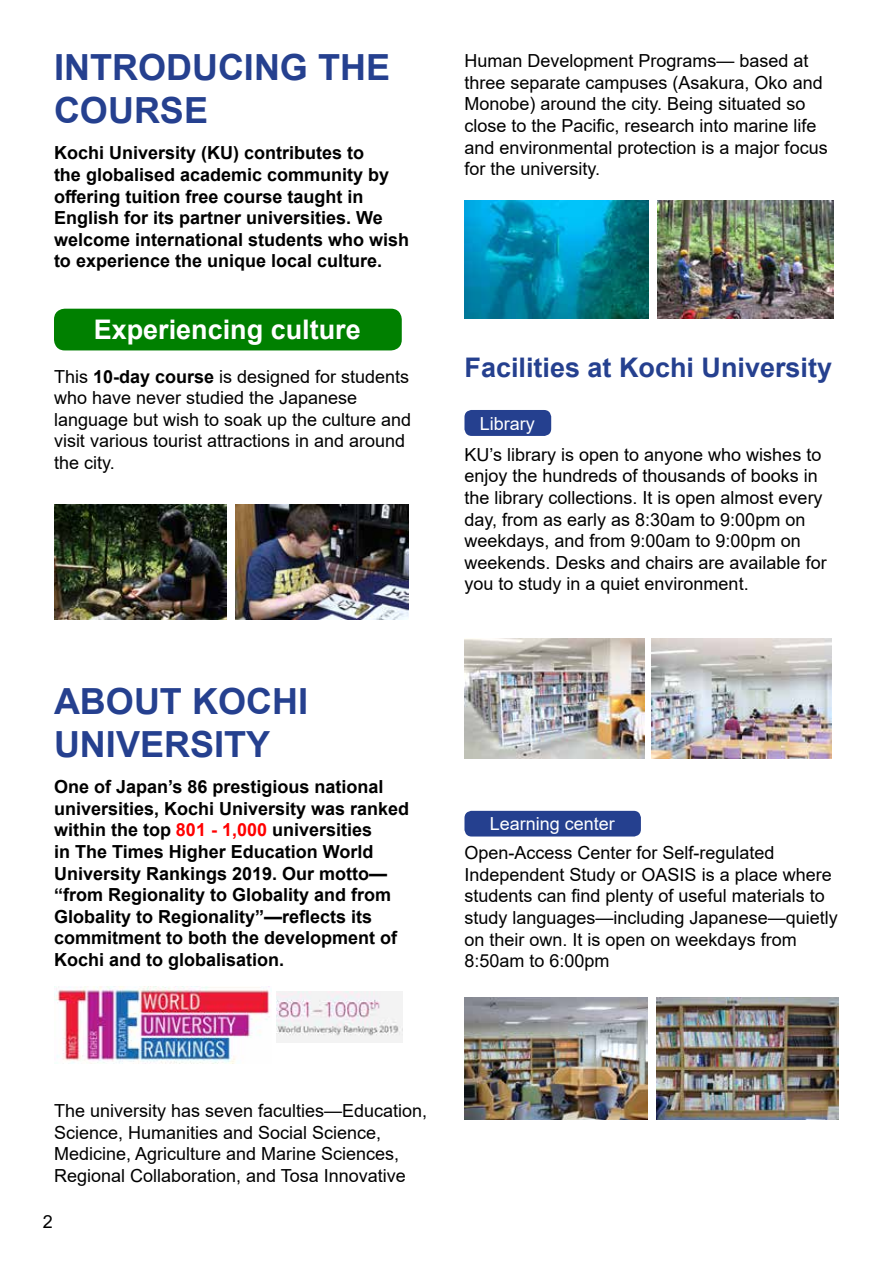
<style>
.page{position:relative;width:893px;height:1263px;background:#fff}
.page>*{position:absolute;margin:0;border:0;box-sizing:border-box;transform-origin:0 0}
.t1{font:700 36px/43.2px "Arial";color:#25408f}
.t2{font:700 27px "Arial";color:#25408f}
.t3{font:700 27px "Arial";color:#fff}
.t4{font:18px/21.6px "Arial";color:#000}
.t5{font:700 18px/21.6px "Arial";color:#000}
.t6{font:18px "Arial";color:#fff}
.s1{font-weight:700}
.s2{color:#f00}
</style>
<div class="page">
<img style="left:464px;top:200px;width:184px;height:118px">
<img style="left:657px;top:200px;width:177px;height:118px">
<div style="left:464px;top:410px;width:87px;height:26px;background:#25408f;border-radius:7px"></div>
<img style="left:652px;top:638px;width:180px;height:120px">
<img style="left:464px;top:639px;width:181px;height:120px">
<div style="left:464px;top:811px;width:177px;height:25px;background:#25408f;border-radius:7px"></div>
<img style="left:464px;top:998px;width:183px;height:122px">
<img style="left:656px;top:998px;width:183px;height:122px">
<div style="left:54px;top:309px;width:348px;height:41px;background:#008000;border-radius:11px"></div>
<img style="left:54px;top:504px;width:173px;height:115px">
<img style="left:236px;top:504px;width:173px;height:115px">
<img style="left:54px;top:986px;width:218px;height:77px">
<img style="left:276px;top:991px;width:127px;height:51px">
<h1 class="t1" style="left:54px;top:46px;width:337px">INTRODUCING THE<br>COURSE</h1>
<p class="t5" style="left:54px;top:142px;width:357px">Kochi University (KU) contributes to<br>the globalised academic community by offering tuition free course taught in English for its partner universities. We welcome international students who wish to experience the unique local culture.</p>
<h2 class="t3" style="left:94px;top:311px;width:269px">Experiencing culture</h2>
<p class="t4" style="left:54px;top:365px;width:359px">This <span class="s1">10-day course</span> is designed for students who have never studied the Japanese language but wish to soak up the culture and visit various tourist attractions in and around the city.</p>
<h1 class="t1" style="left:54px;top:680px;width:255px">ABOUT KOCHI<br>UNIVERSITY</h1>
<p class="t5" style="left:54px;top:776px;width:357px">One of Japan’s 86 prestigious national universities, Kochi University was ranked within the top <span class="s2">801 - 1,000</span> universities<br>in The Times Higher Education World University Rankings 2019. Our motto— “from Regionality to Globality and from Globality to Regionality”—reflects its commitment to both the development of Kochi and to globalisation.</p>
<p class="t4" style="left:464px;top:50px;width:365px">Human Development Programs— based at three separate campuses (Asakura, Oko and Monobe) around the city. Being situated so close to the Pacific, research into marine life and environmental protection is a major focus for the university.</p>
<h2 class="t2" style="left:464px;top:348px;width:369px">Facilities at Kochi University</h2>
<p class="t6" style="left:480px;top:411px;width:57px">Library</p>
<p class="t4" style="left:464px;top:443px;width:364px">KU’s library is open to anyone who wishes to enjoy the hundreds of thousands of books in the library collections. It is open almost every day, from as early as 8:30am to 9:00pm on weekdays, and from 9:00am to 9:00pm on weekends. Desks and chairs are available for you to study in a quiet environment.</p>
<p class="t6" style="left:490px;top:811px;width:127px">Learning center</p>
<p class="t4" style="left:464px;top:842px;width:375px">Open-Access Center for Self-regulated Independent Study or OASIS is a place where students can find plenty of useful materials to study languages—including Japanese—quietly on their own. It is open on weekdays from 8:50am to 6:00pm</p>
<p class="t4" style="left:54px;top:1100px;width:375px">The university has seven faculties—Education, Science, Humanities and Social Science, Medicine, Agriculture and Marine Sciences, Regional Collaboration, and Tosa Innovative</p>
<p class="t4" style="left:43px;top:1211px;width:12px">2</p>
</div>
